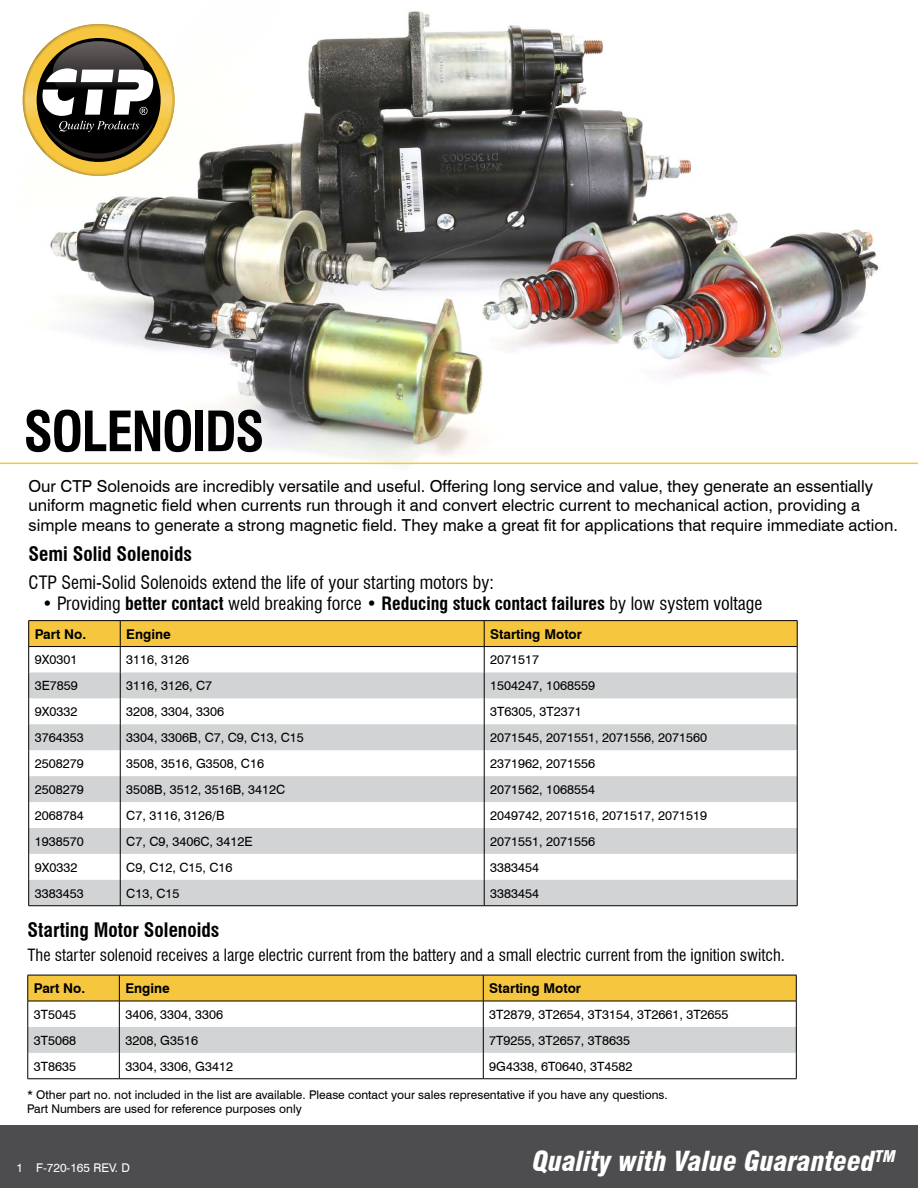
<style>
.page{position:relative;width:918px;height:1188px;background:#fff}
.page>*{position:absolute;margin:0;border:0;box-sizing:border-box;transform-origin:0 0}
.t1{font:700 condensed 54px "Swiss 721 BT";letter-spacing:-.03em;color:#000}
.t2{font:italic 900 condensed 27px "Swiss 721 BT";color:#fff}
.t3{font:700 condensed 19.5px "Swiss 721 BT";color:#000}
.t4{font:condensed 18px "Swiss 721 BT";color:#000}
.t5{font:16.5px/19.5px "Swiss 721 BT";color:#000}
.t6{font:condensed 16.5px "Swiss 721 BT";color:#000}
.t7{font:700 13.5px "Swiss 721 BT";color:#000}
.t8{font:12.75px "Swiss 721 BT";color:#000}
.t9{font:12px/14.4px "Swiss 721 BT";color:#000}
.t10{font:12px "Swiss 721 BT";color:#fff}
.s1{font-weight:700}
</style>
<div class="page">
<img style="left:19px;top:11px;width:890px;height:457px">
<div style="left:0;top:1125px;width:918px;height:63px;background:#4d4d4f"></div>
<hr style="left:0;top:463px;width:918px;height:1px;background:#f5c63e">
<img style="left:58px;top:24px;width:81px;height:3px">
<img style="left:23px;top:70px;width:2px;height:71px">
<img style="left:172px;top:70px;width:3px;height:70px">
<img style="left:69px;top:173px;width:59px;height:3px">
<img style="left:25px;top:27px;width:147px;height:146px">
<svg style="left:28px;top:35px;width:141px;height:135px"></svg>
<hr style="left:28px;top:620px;width:92px;height:1px;background:#000">
<hr style="left:120px;top:620px;width:364px;height:1px;background:#000">
<hr style="left:484px;top:620px;width:313px;height:1px;background:#000">
<svg style="left:28px;top:621px;width:770px;height:285px"></svg>
<hr style="left:28px;top:646px;width:92px;height:1px;background:#000">
<hr style="left:120px;top:646px;width:364px;height:1px;background:#000">
<hr style="left:484px;top:646px;width:313px;height:1px;background:#000">
<hr style="left:29px;top:905px;width:91px;height:1px;background:#000">
<hr style="left:120px;top:905px;width:364px;height:1px;background:#000">
<hr style="left:484px;top:905px;width:313px;height:1px;background:#000">
<svg style="left:28px;top:975px;width:769px;height:104px"></svg>
<hr style="left:28px;top:1001px;width:91px;height:1px;background:#000">
<hr style="left:119px;top:1001px;width:364px;height:1px;background:#000">
<hr style="left:483px;top:1001px;width:314px;height:1px;background:#000">
<hr style="left:28px;top:1079px;width:91px;height:1px;background:#000">
<hr style="left:119px;top:1079px;width:364px;height:1px;background:#000">
<hr style="left:483px;top:1079px;width:314px;height:1px;background:#000">
<h1 class="t1" style="left:24px;top:399px;width:237px">Solenoids</h1>
<p class="t5" style="left:28px;top:476px;width:871px">Our CTP Solenoids are incredibly versatile and useful. Offering long service and value, they generate an essentially uniform magnetic field when currents run through it and convert electric current to mechanical action, providing a simple means to generate a strong magnetic field. They make a great fit for applications that require immediate action.</p>
<h3 class="t3" style="left:28px;top:543px;width:165px">Semi Solid Solenoids</h3>
<h3 class="t4" style="left:28px;top:572px;width:467px">CTP Semi-Solid Solenoids extend the life of your starting motors by:</h3>
<h3 class="t4" style="left:42px;top:593px;width:722px">• Providing <span class="s1">better contact</span> weld breaking force • <span class="s1">Reducing stuck contact failures</span> by low system voltage</h3>
<p class="t7" style="left:35px;top:626px;width:53px">Part No.</p>
<p class="t7" style="left:126px;top:626px;width:46px">Engine</p>
<p class="t7" style="left:490px;top:626px;width:93px">Starting Motor</p>
<p class="t8" style="left:35px;top:652px;width:44px">9X0301</p>
<p class="t8" style="left:126px;top:652px;width:64px">3116, 3126</p>
<p class="t8" style="left:490px;top:652px;width:50px">2071517</p>
<p class="t8" style="left:35px;top:678px;width:45px">3E7859</p>
<p class="t8" style="left:126px;top:678px;width:88px">3116, 3126, C7</p>
<p class="t8" style="left:490px;top:678px;width:106px">1504247, 1068559</p>
<p class="t8" style="left:35px;top:704px;width:44px">9X0332</p>
<p class="t8" style="left:126px;top:704px;width:99px">3208, 3304, 3306</p>
<p class="t8" style="left:490px;top:704px;width:93px">3T6305, 3T2371</p>
<p class="t8" style="left:35px;top:730px;width:50px">3764353</p>
<p class="t8" style="left:126px;top:730px;width:179px">3304, 3306B, C7, C9, C13, C15</p>
<p class="t8" style="left:490px;top:730px;width:218px">2071545, 2071551, 2071556, 2071560</p>
<p class="t8" style="left:35px;top:756px;width:50px">2508279</p>
<p class="t8" style="left:126px;top:756px;width:139px">3508, 3516, G3508, C16</p>
<p class="t8" style="left:490px;top:756px;width:106px">2371962, 2071556</p>
<p class="t8" style="left:35px;top:782px;width:50px">2508279</p>
<p class="t8" style="left:126px;top:782px;width:160px">3508B, 3512, 3516B, 3412C</p>
<p class="t8" style="left:490px;top:782px;width:106px">2071562, 1068554</p>
<p class="t8" style="left:35px;top:808px;width:50px">2068784</p>
<p class="t8" style="left:126px;top:808px;width:100px">C7, 3116, 3126/B</p>
<p class="t8" style="left:490px;top:808px;width:218px">2049742, 2071516, 2071517, 2071519</p>
<p class="t8" style="left:35px;top:834px;width:50px">1938570</p>
<p class="t8" style="left:126px;top:834px;width:128px">C7, C9, 3406C, 3412E</p>
<p class="t8" style="left:490px;top:834px;width:106px">2071551, 2071556</p>
<p class="t8" style="left:35px;top:859px;width:44px">9X0332</p>
<p class="t8" style="left:126px;top:859px;width:108px">C9, C12, C15, C16</p>
<p class="t8" style="left:490px;top:859px;width:50px">3383454</p>
<p class="t8" style="left:35px;top:885px;width:50px">3383453</p>
<p class="t8" style="left:126px;top:885px;width:55px">C13, C15</p>
<p class="t8" style="left:490px;top:885px;width:50px">3383454</p>
<h3 class="t3" style="left:28px;top:918px;width:193px">Starting Motor Solenoids</h3>
<p class="t6" style="left:28px;top:946px;width:759px">The starter solenoid receives a large electric current from the battery and a small electric current from the ignition switch.</p>
<p class="t7" style="left:34px;top:980px;width:53px">Part No.</p>
<p class="t7" style="left:125px;top:980px;width:46px">Engine</p>
<p class="t7" style="left:489px;top:980px;width:93px">Starting Motor</p>
<p class="t8" style="left:34px;top:1007px;width:44px">3T5045</p>
<p class="t8" style="left:125px;top:1007px;width:99px">3406, 3304, 3306</p>
<p class="t8" style="left:489px;top:1007px;width:241px">3T2879, 3T2654, 3T3154, 3T2661, 3T2655</p>
<p class="t8" style="left:34px;top:1032px;width:44px">3T5068</p>
<p class="t8" style="left:125px;top:1032px;width:74px">3208, G3516</p>
<p class="t8" style="left:489px;top:1032px;width:142px">7T9255, 3T2657, 3T8635</p>
<p class="t8" style="left:34px;top:1058px;width:44px">3T8635</p>
<p class="t8" style="left:125px;top:1058px;width:109px">3304, 3306, G3412</p>
<p class="t8" style="left:489px;top:1058px;width:145px">9G4338, 6T0640, 3T4582</p>
<p class="t9" style="left:27px;top:1087px;width:642px">* Other part no. not included in the list are available. Please contact your sales representative if you have any questions.<br>Part Numbers are used for reference purposes only</p>
<p class="t10" style="left:17px;top:1161px;width:115px">1 F-720-165 REV. D</p>
<h2 class="t2" style="left:533px;top:1145px;width:364px">Quality with Value Guaranteed<sup>TM</sup></h2>
</div>
